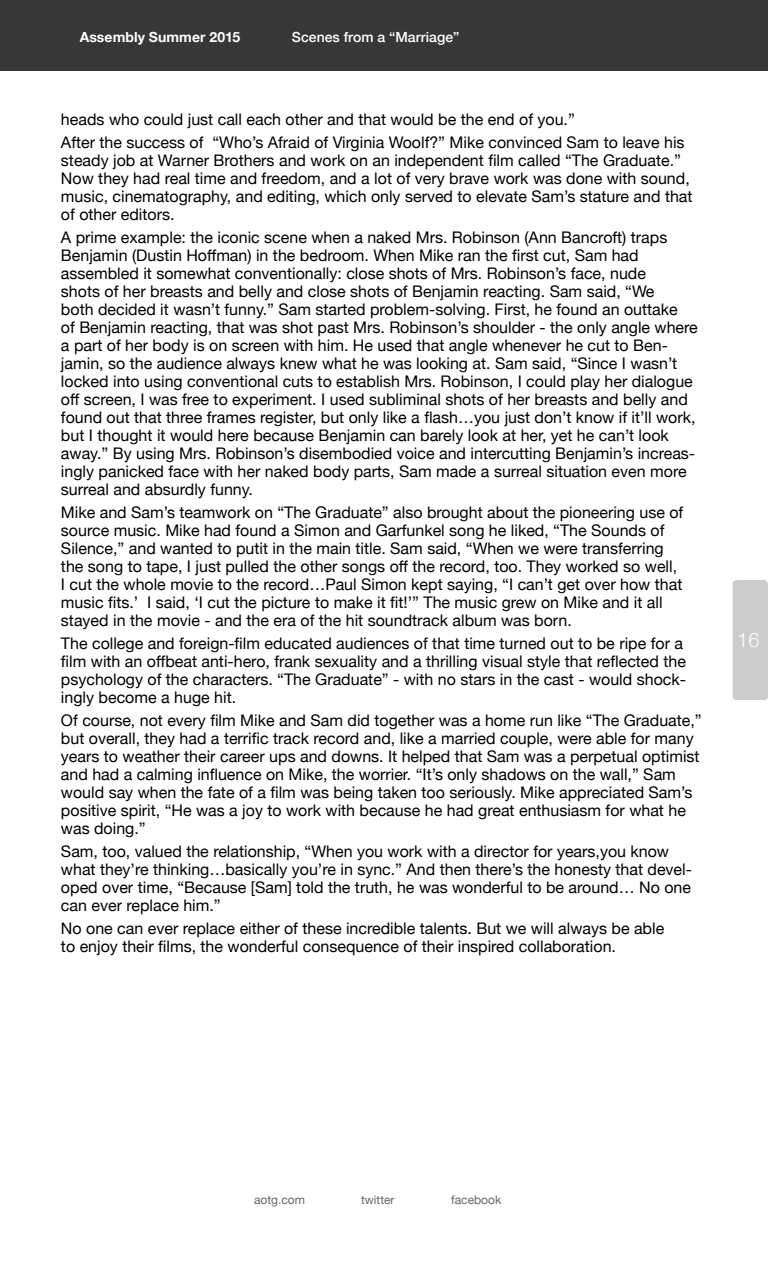
<style>
.page{position:relative;width:768px;height:1280px;background:#fff}
.page>*{position:absolute;margin:0;border:0;box-sizing:border-box;transform-origin:0 0}
.t1{font:300 20px "Helvetica Neue";color:#fff}
.t2{font:16px/18px "Helvetica Neue";color:#000}
.t3{font:500 14px "Helvetica Neue";letter-spacing:.005em;color:#fff}
.t4{font:700 14px "Helvetica Neue";letter-spacing:.005em;color:#fff}
.t5{font:12px "Helvetica Neue";color:#666}
</style>
<div class="page">
<div style="left:733px;top:580px;width:35px;height:120px;background:#ccc"></div>
<div style="left:0;top:0;width:768px;height:70px;background:#373737"></div>
<p class="t4" style="left:80px;top:26px;width:162px">Assembly Summer 2015</p>
<p class="t3" style="left:292px;top:26px;width:169px">Scenes from a “Marriage”</p>
<p class="t2" style="left:61px;top:109px;width:625px;line-height:23px">heads who could just call each other and that would be the end of you.”<br>After the success of “Who’s Afraid of Virginia Woolf?” Mike convinced Sam to leave his</p>
<p class="t2" style="left:61px;top:152px;width:633px">steady job at Warner Brothers and work on an independent film called “The Graduate.” Now they had real time and freedom, and a lot of very brave work was done with sound, music, cinematography, and editing, which only served to elevate Sam’s stature and that of other editors.</p>
<p class="t2" style="left:61px;top:229px;width:638px">A prime example: the iconic scene when a naked Mrs. Robinson (Ann Bancroft) traps Benjamin (Dustin Hoffman) in the bedroom. When Mike ran the first cut, Sam had assembled it somewhat conventionally: close shots of Mrs. Robinson’s face, nude<br>shots of her breasts and belly and close shots of Benjamin reacting. Sam said, “We<br>both decided it wasn’t funny.” Sam started problem-solving. First, he found an outtake<br>of Benjamin reacting, that was shot past Mrs. Robinson’s shoulder - the only angle where a part of her body is on screen with him. He used that angle whenever he cut to Ben&shy;jamin, so the audience always knew what he was looking at. Sam said, “Since I wasn’t locked into using conventional cuts to establish Mrs. Robinson, I could play her dialogue off screen, I was free to experiment. I used subliminal shots of her breasts and belly and found out that three frames register, but only like a flash…you just don’t know if it’ll work, but I thought it would here because Benjamin can barely look at her, yet he can’t look away.” By using Mrs. Robinson’s disembodied voice and intercutting Benjamin’s increas&shy;ingly panicked face with her naked body parts, Sam made a surreal situation even more surreal and absurdly funny.</p>
<p class="t2" style="left:61px;top:504px;width:624px">Mike and Sam’s teamwork on “The Graduate” also brought about the pioneering use of source music. Mike had found a Simon and Garfunkel song he liked, “The Sounds of Silence,” and wanted to putit in the main title. Sam said, “When we were transferring the song to tape, I just pulled the other songs off the record, too. They worked so well, I cut the whole movie to the record…Paul Simon kept saying, “I can’t get over how that music fits.’ I said, ‘I cut the picture to make it fit!’” The music grew on Mike and it all stayed in the movie - and the era of the hit soundtrack album was born.</p>
<p class="t2" style="left:61px;top:635px;width:627px">The college and foreign-film educated audiences of that time turned out to be ripe for a film with an offbeat anti-hero, frank sexuality and a thrilling visual style that reflected the psychology of the characters. “The Graduate” - with no stars in the cast - would shock&shy;ingly become a huge hit.</p>
<p class="t2" style="left:61px;top:712px;width:642px">Of course, not every film Mike and Sam did together was a home run like “The Graduate,” but overall, they had a terrific track record and, like a married couple, were able for many years to weather their career ups and downs. It helped that Sam was a perpetual optimist and had a calming influence on Mike, the worrier. “It’s only shadows on the wall,” Sam would say when the fate of a film was being taken too seriously. Mike appreciated Sam’s positive spirit, “He was a joy to work with because he had great enthusiasm for what he was doing.”</p>
<p class="t2" style="left:61px;top:843px;width:632px">Sam, too, valued the relationship, “When you work with a director for years,you know what they’re thinking…basically you’re in sync.” And then there’s the honesty that devel&shy;oped over time, “Because [Sam] told the truth, he was wonderful to be around… No one can ever replace him.”</p>
<p class="t2" style="left:61px;top:920px;width:605px">No one can ever replace either of these incredible talents. But we will always be able to enjoy their films, the wonderful consequence of their inspired collaboration.</p>
<p class="t1" style="left:737px;top:624px;width:24px">16</p>
<p class="t5" style="left:254px;top:1192px;width:52px">aotg.com</p>
<p class="t5" style="left:361px;top:1192px;width:35px">twitter</p>
<p class="t5" style="left:451px;top:1192px;width:52px">facebook</p>
</div>
